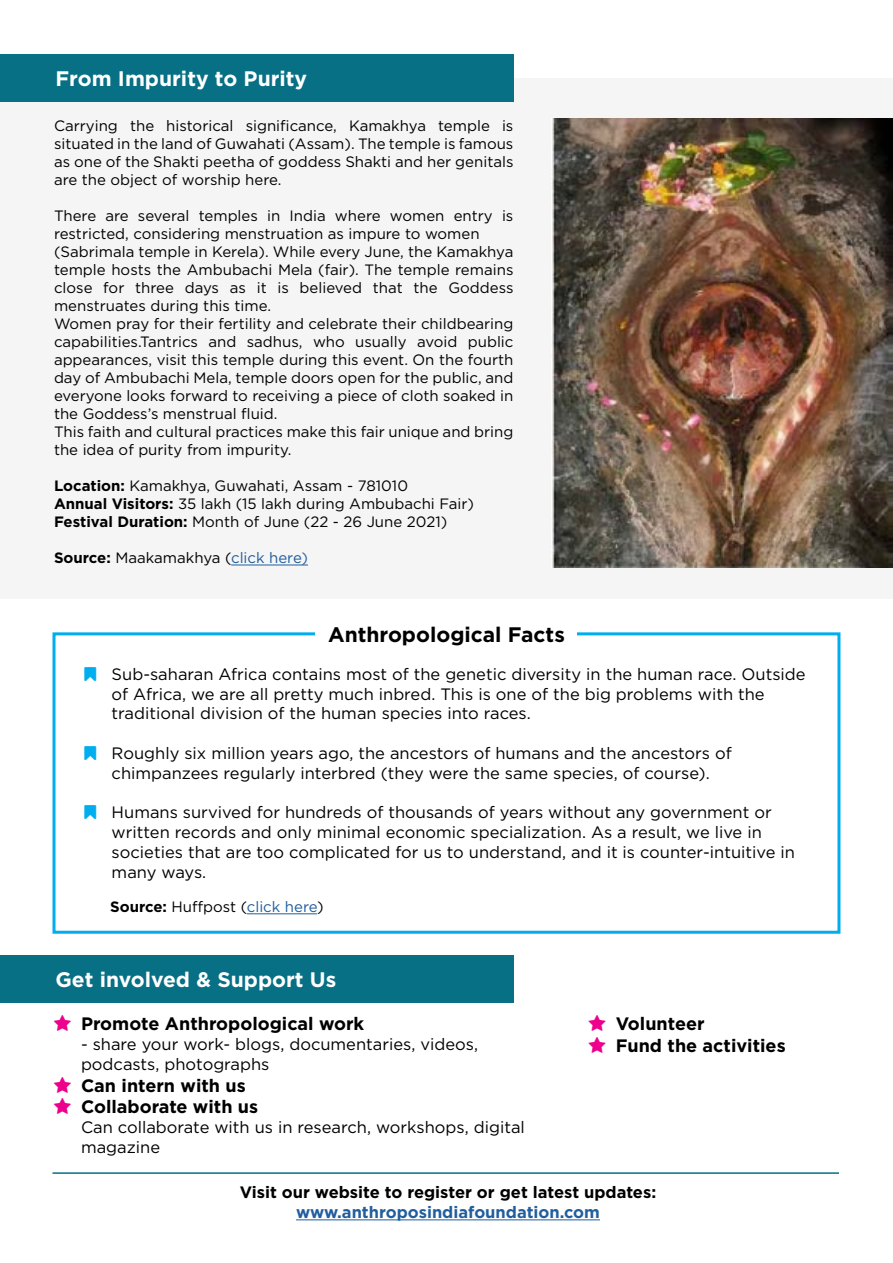
<style>
.page{position:relative;width:893px;height:1263px;background:#fff}
.page>*{position:absolute;margin:0;border:0;box-sizing:border-box;transform-origin:0 0}
.t1{font:700 21px "Gotham";color:#fff}
.t2{font:700 21px "Gotham";color:#000}
.t3{font:700 18px/21.6px "Gotham";color:#000}
.t4{font:16.5px/19.8px "Gotham";color:#000}
.t5{font:700 16.5px "Gotham";color:#000}
.t6{font:700 16.5px "Gotham";color:#215e9e}
.t7{font:15px/18px "Gotham";color:#000}
.s1{font-weight:700}
.s2{color:#215e9e}
</style>
<div class="page">
<div style="left:0;top:78px;width:893px;height:520px;background:#f5f5f5"></div>
<img style="left:552px;top:119px;width:340px;height:449px">
<hr style="left:231px;top:565px;width:77px;height:1px;background:#215e9e">
<div style="left:0;top:54px;width:513px;height:48px;background:#077085"></div>
<div style="left:52px;top:632px;width:788px;height:302px;border:3px solid #00aeef"></div>
<div style="left:316px;top:615px;width:261px;height:38px;background:#fff"></div>
<hr style="left:247px;top:913px;width:70px;height:1px;background:#215e9e">
<div style="left:0;top:955px;width:513px;height:48px;background:#077085"></div>
<hr style="left:296px;top:1219px;width:304px;height:1px;background:#215e9e">
<hr style="left:52px;top:1172px;width:787px;height:2px;background:#077085">
<h1 class="t1" style="left:56px;top:64px;width:253px">From Impurity to Purity</h1>
<p class="t7" style="left:54px;top:116px;width:461px;text-align:justify">Carrying the historical significance, Kamakhya temple is situated in the land of Guwahati (Assam). The temple is famous as one of the Shakti peetha of goddess Shakti and her genitals are the object of worship here.</p>
<p class="t7" style="left:54px;top:206px;width:461px">There are several temples in India where women entry is restricted, considering menstruation as impure to women (Sabrimala temple in Kerela). While every June, the Kamakhya temple hosts the Ambubachi Mela (fair). The temple remains close for three days as it is believed that the Goddess menstruates during this time.<br>Women pray for their fertility and celebrate their childbearing capabilities.Tantrics and sadhus, who usually avoid public appearances, visit this temple during this event. On the fourth day of Ambubachi Mela, temple doors open for the public, and everyone looks forward to receiving a piece of cloth soaked in the Goddess’s menstrual fluid.<br>This faith and cultural practices make this fair unique and bring the idea of purity from impurity.</p>
<p class="t7" style="left:54px;top:476px;width:422px"><span class="s1">Location:</span> Kamakhya, Guwahati, Assam - 781010<br><span class="s1">Annual Visitors:</span> 35 lakh (15 lakh during Ambubachi Fair)<br><span class="s1">Festival Duration:</span> Month of June (22 - 26 June 2021)</p>
<p class="t7" style="left:54px;top:548px;width:255px"><span class="s1">Source:</span> Maakamakhya (<span class="s2">click here)</span></p>
<h1 class="t2" style="left:328px;top:621px;width:238px">Anthropological Facts</h1>
<p class="t4" style="left:112px;top:664px;width:695px">Sub-saharan Africa contains most of the genetic diversity in the human race. Outside of Africa, we are all pretty much inbred. This is one of the big problems with the traditional division of the human species into races.</p>
<p class="t4" style="left:112px;top:743px;width:622px">Roughly six million years ago, the ancestors of humans and the ancestors of chimpanzees regularly interbred (they were the same species, of course).</p>
<p class="t4" style="left:112px;top:802px;width:685px">Humans survived for hundreds of thousands of years without any government or written records and only minimal economic specialization. As a result, we live in societies that are too complicated for us to understand, and it is counter-intuitive in many ways.</p>
<p class="t7" style="left:110px;top:897px;width:215px"><span class="s1">Source:</span> Huffpost (<span class="s2">click here</span>)</p>
<h1 class="t1" style="left:56px;top:965px;width:282px">Get involved &amp; Support Us</h1>
<p class="t3" style="left:81px;top:1013px;width:285px">Promote Anthropological work</p>
<p class="t4" style="left:81px;top:1034px;width:399px">- share your work- blogs, documentaries, videos, podcasts, photographs</p>
<p class="t3" style="left:81px;top:1074px;width:179px">Can intern with us<br>Collaborate with us</p>
<p class="t4" style="left:81px;top:1117px;width:445px">Can collaborate with us in research, workshops, digital magazine</p>
<p class="t3" style="left:616px;top:1013px;width:171px">Volunteer<br>Fund the activities</p>
<p class="t5" style="left:240px;top:1181px;width:418px">Visit our website to register or get latest updates:</p>
<p class="t6" style="left:296px;top:1201px;width:305px">www.anthroposindiafoundation.com</p>
</div>
